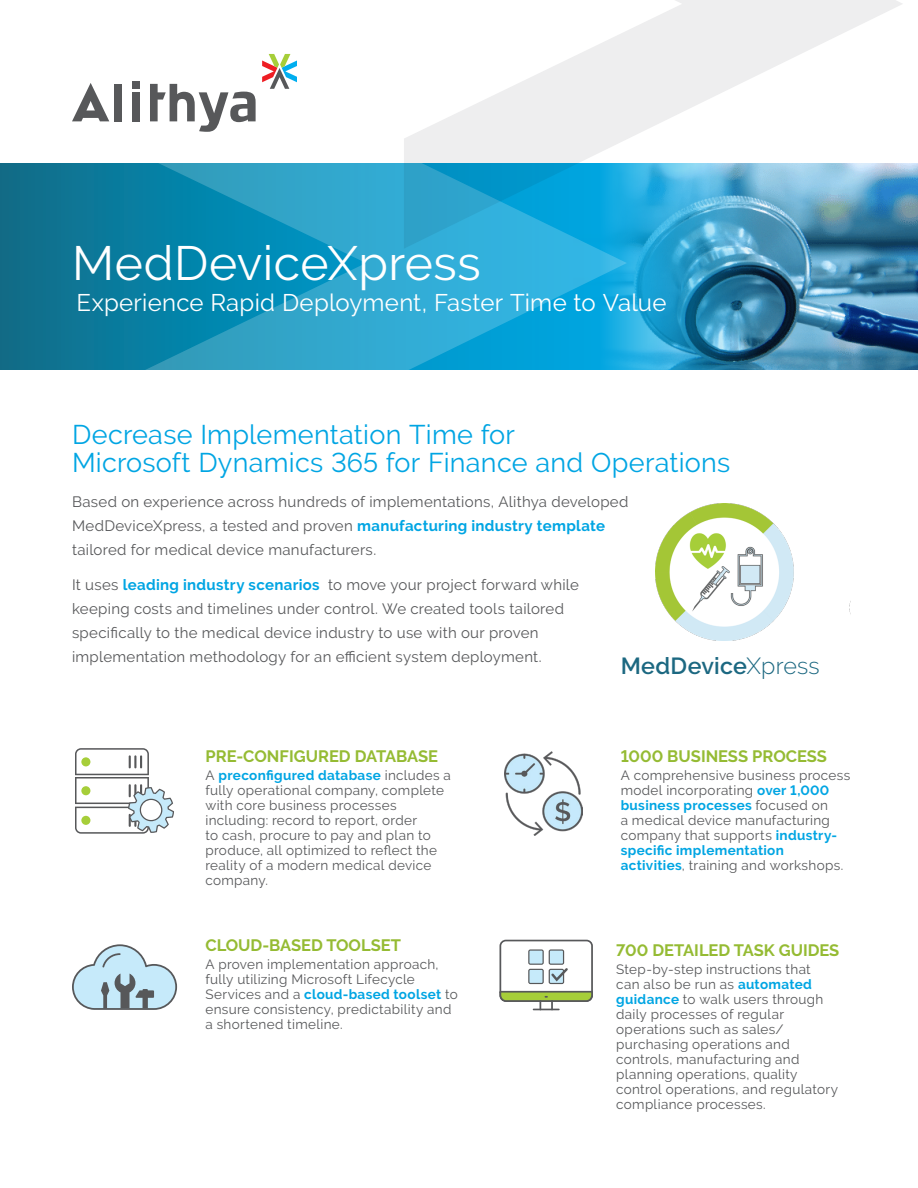
<style>
.page{position:relative;width:918px;height:1188px;background:#fff}
.page>*{position:absolute;margin:0;border:0;box-sizing:border-box;transform-origin:0 0}
.H1_title{font:48px "Raleway";letter-spacing:.01em;color:#fff}
.t1{font:27px/28.5px "Raleway";letter-spacing:.01em;color:#00a5e3}
.t2{font:24px "Raleway";letter-spacing:.01em;color:#fff}
.H2_small{font:600 23.25px "Raleway";letter-spacing:.015em;color:#1c6881}
.t3{font:700 16.5px "Raleway";color:#95bb33}
.t4{font:15px/24px "Raleway";letter-spacing:.02em;color:#57585a}
.P_small{font:13.5px/15px "Raleway";letter-spacing:.025em;color:#57585a}
.s1{font-weight:700;color:#00a5e3}
.s2{font-weight:300}
</style>
<div class="page">
<div style="left:0;top:164px;width:918px;height:206px;background:#0f7290"></div>
<svg style="left:104px;top:163px;width:469px;height:207px;background:#1b99c1"></svg>
<svg style="left:404px;top:0;width:499px;height:249px"></svg>
<img style="left:573px;top:164px;width:345px;height:206px">
<svg style="left:75px;top:748px;width:99px;height:86px"></svg>
<svg style="left:72px;top:944px;width:105px;height:66px"></svg>
<svg style="left:500px;top:940px;width:93px;height:70px"></svg>
<svg style="left:262px;top:54px;width:35px;height:35px"></svg>
<svg style="left:72px;top:83px;width:37px;height:38px"></svg>
<div style="left:114px;top:84px;width:8px;height:37px;background:#57585a"></div>
<div style="left:132px;top:82px;width:8px;height:7px;background:#57585a"></div>
<div style="left:132px;top:92px;width:8px;height:29px;background:#57585a"></div>
<svg style="left:150px;top:84px;width:106px;height:48px"></svg>
<img style="left:656px;top:503px;width:194px;height:138px">
<img style="left:504px;top:752px;width:79px;height:84px">
<p class="H1_title" style="left:72px;top:235px;width:410px">MedDeviceXpress</p>
<h2 class="t2" style="left:76px;top:288px;width:591px">Experience Rapid Deployment, Faster Time to Value</h2>
<h2 class="t1" style="left:72px;top:420px;width:660px">Decrease Implementation Time for<br>Microsoft Dynamics 365 for Finance and Operations</h2>
<p class="t4" style="left:72px;top:490px;width:558px">Based on experience across hundreds of implementations, Alithya developed<br>MedDeviceXpress, a tested and proven <span class="s1">manufacturing industry template </span>tailored for medical device manufacturers.</p>
<p class="t4" style="left:72px;top:572px;width:508px">It uses <span class="s1">leading industry scenarios</span> to move your project forward while keeping costs and timelines under control. We created tools tailored specifically to the medical device industry to use with our proven implementation methodology for an efficient system deployment.</p>
<p class="H2_small" style="left:621px;top:653px;width:201px">MedDevice<span class="s2">Xpress</span></p>
<h4 class="t3" style="left:206px;top:747px;width:234px">PRE-CONFIGURED DATABASE</h4>
<p class="P_small" style="left:206px;top:768px;width:247px">A <span class="s1">preconfigured database</span> includes a fully operational company, complete with core business processes including: record to report, order<br>to cash, procure to pay and plan to produce, all optimized to reflect the reality of a modern medical device company.</p>
<h4 class="t3" style="left:206px;top:936px;width:197px">CLOUD-BASED TOOLSET</h4>
<p class="P_small" style="left:206px;top:957px;width:254px">A proven implementation approach, fully utilizing Microsoft Lifecycle Services and a <span class="s1">cloud-based toolset</span> to ensure consistency, predictability and a shortened timeline.</p>
<h4 class="t3" style="left:621px;top:747px;width:208px">1000 BUSINESS PROCESS</h4>
<p class="P_small" style="left:621px;top:768px;width:231px">A comprehensive business process model incorporating <span class="s1">over 1,000 business processes</span> focused on<br>a medical device manufacturing company that supports <span class="s1">industry&shy;specific implementation activities</span>, training and workshops.</p>
<h4 class="t3" style="left:616px;top:941px;width:225px">700 DETAILED TASK GUIDES</h4>
<p class="P_small" style="left:616px;top:962px;width:223px">Step-by-step instructions that<br>can also be run as <span class="s1">automated guidance</span> to walk users through daily processes of regular operations such as sales/ purchasing operations and controls, manufacturing and planning operations, quality control operations, and regulatory compliance processes.</p>
</div>
